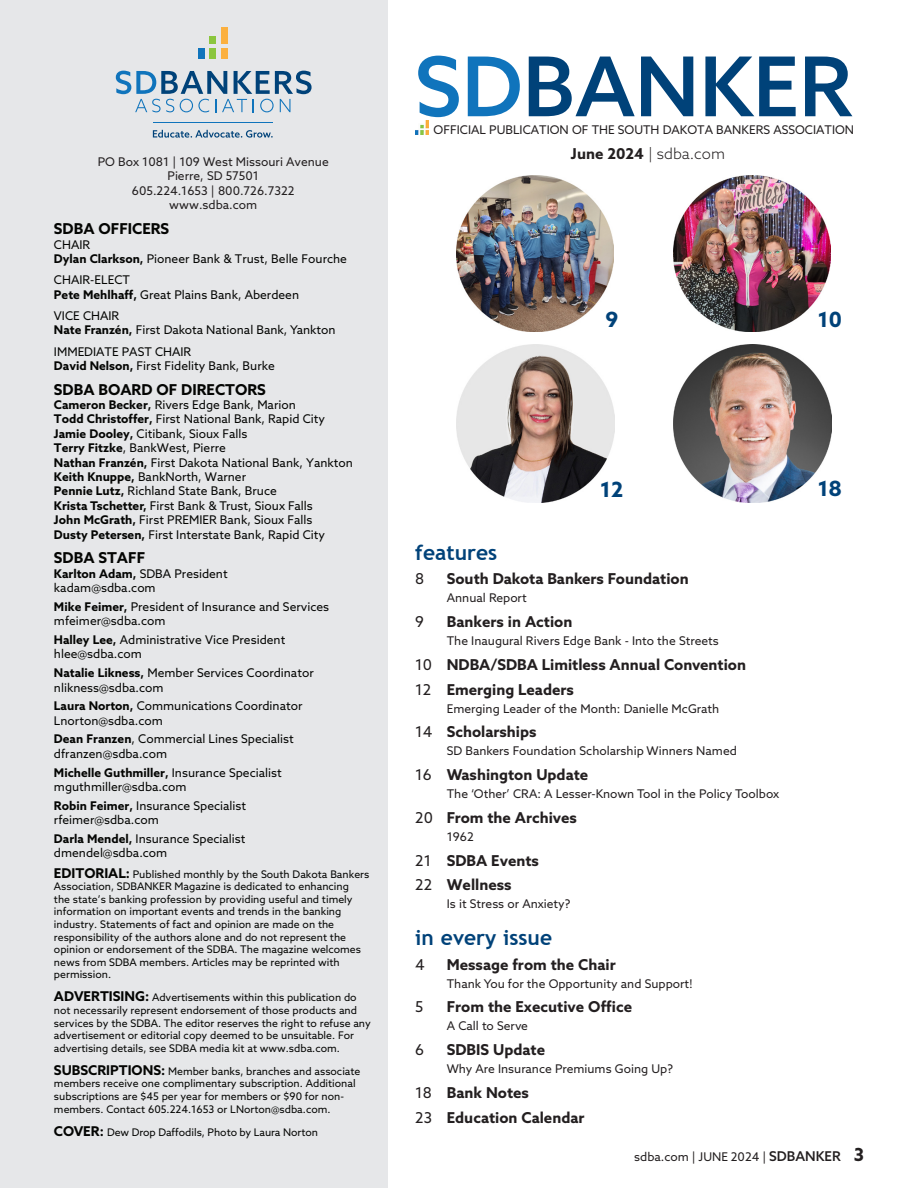
<style>
.page{position:relative;width:918px;height:1188px;background:#fff}
.page>*{position:absolute;margin:0;border:0;box-sizing:border-box;transform-origin:0 0}
.t1{font:500 82.5px "Azo Sans";color:#004279}
.t2{font:700 21px "Trebuchet MS";color:#004279}
.t3{font:700 21px "Azo Sans";color:#004279}
.t4{font:700 15px "Azo Sans";color:#231f20}
.t5{font:700 15px "Azo Sans";color:#040503}
.t6{font:300 15px "Azo Sans";color:#231f20}
.t7{font:15px "Azo Sans";color:#231f20}
.t8{font:12px/14.4px "Azo Sans";color:#040503}
.t9{font:12px "Azo Sans";color:#231f20}
.t10{font:10.5px/12.6px "Azo Sans";color:#040503}
.s1{font-weight:700}
.s2{font-weight:700;font-size:13.5px}
.s3{color:#1074bc}
.s4{font-weight:400}
.s5{font-weight:500;font-size:13.5px}
.s6{font-weight:700;font-size:18px}
</style>
<div class="page">
<img style="left:457px;top:175px;width:156px;height:157px">
<img style="left:457px;top:345px;width:158px;height:158px">
<img style="left:673px;top:175px;width:157px;height:157px">
<div style="left:0;top:0;width:388px;height:1188px;background:#e6e7e9"></div>
<img style="left:415px;top:121px;width:13px;height:14px">
<svg style="left:116px;top:71px;width:196px;height:41px"></svg>
<div style="left:221px;top:27px;width:7px;height:17px;background:#fbb03f"></div>
<div style="left:198px;top:48px;width:7px;height:11px;background:#1074bc"></div>
<div style="left:210px;top:48px;width:6px;height:11px;background:#8bc63e"></div>
<div style="left:221px;top:49px;width:7px;height:10px;background:#fbb03f"></div>
<div style="left:210px;top:37px;width:6px;height:7px;background:#8bc63e"></div>
<svg style="left:153px;top:130px;width:120px;height:8px"></svg>
<hr style="left:153px;top:122px;width:120px;height:1px;background:#1074bc">
<img style="left:673px;top:345px;width:158px;height:158px">
<p class="t9" style="left:98px;top:154px;width:233px">PO Box 1081 | 109 West Missouri Avenue</p>
<p class="t9" style="left:168px;top:168px;width:93px">Pierre, SD 57501</p>
<p class="t9" style="left:132px;top:182px;width:164px">605.224.1653 | 800.726.7322</p>
<p class="t9" style="left:169px;top:197px;width:89px">www.sdba.com</p>
<p class="t5" style="left:54px;top:219px;width:117px">SDBA OFFICERS</p>
<p class="t8" style="left:54px;top:237px;width:295px">CHAIR<br><span class="s1">Dylan Clarkson,</span> Pioneer Bank &amp; Trust, Belle Fourche</p>
<p class="t8" style="left:54px;top:273px;width:247px">CHAIR-ELECT<br><span class="s1">Pete Mehlhaff,</span> Great Plains Bank, Aberdeen</p>
<p class="t8" style="left:54px;top:308px;width:283px">VICE CHAIR<br><span class="s1">Nate Franzén,</span> First Dakota National Bank, Yankton</p>
<p class="t8" style="left:54px;top:344px;width:139px">IMMEDIATE PAST CHAIR</p>
<p class="t8" style="left:54px;top:358px;width:222px"><span class="s1">David Nelson,</span> First Fidelity Bank, Burke</p>
<p class="t5" style="left:54px;top:379px;width:213px">SDBA BOARD OF DIRECTORS</p>
<p class="t8" style="left:54px;top:397px;width:243px"><span class="s1">Cameron Becker,</span> Rivers Edge Bank, Marion</p>
<p class="t8" style="left:54px;top:412px;width:273px"><span class="s1">Todd Christoffer,</span> First National Bank, Rapid City</p>
<p class="t8" style="left:54px;top:426px;width:195px"><span class="s1">Jamie Dooley,</span> Citibank, Sioux Falls</p>
<p class="t8" style="left:54px;top:441px;width:173px"><span class="s1">Terry Fitzke</span>, BankWest, Pierre</p>
<p class="t8" style="left:54px;top:455px;width:300px"><span class="s1">Nathan Franzén,</span> First Dakota National Bank, Yankton</p>
<p class="t8" style="left:54px;top:469px;width:194px"><span class="s1">Keith Knuppe,</span> BankNorth, Warner</p>
<p class="t8" style="left:54px;top:484px;width:224px"><span class="s1">Pennie Lutz,</span> Richland State Bank, Bruce</p>
<p class="t8" style="left:54px;top:498px;width:260px"><span class="s1">Krista Tschetter,</span> First Bank &amp; Trust, Sioux Falls</p>
<p class="t8" style="left:54px;top:513px;width:260px"><span class="s1">John McGrath,</span> First PREMIER Bank, Sioux Falls</p>
<p class="t8" style="left:54px;top:527px;width:273px"><span class="s1">Dusty Petersen,</span> First Interstate Bank, Rapid City</p>
<p class="t5" style="left:54px;top:548px;width:93px">SDBA STAFF</p>
<p class="t8" style="left:54px;top:566px;width:175px"><span class="s1">Karlton Adam,</span> SDBA President kadam@sdba.com</p>
<p class="t8" style="left:54px;top:599px;width:277px"><span class="s1">Mike Feimer,</span> President of Insurance and Services mfeimer@sdba.com</p>
<p class="t8" style="left:54px;top:632px;width:233px"><span class="s1">Halley Lee,</span> Administrative Vice President hlee@sdba.com</p>
<p class="t8" style="left:54px;top:666px;width:261px"><span class="s1">Natalie Likness,</span> Member Services Coordinator nlikness@sdba.com</p>
<p class="t8" style="left:54px;top:699px;width:250px"><span class="s1">Laura Norton,</span> Communications Coordinator<br>Lnorton@sdba.com</p>
<p class="t8" style="left:54px;top:732px;width:241px"><span class="s1">Dean Franzen</span>, Commercial Lines Specialist dfranzen@sdba.com</p>
<p class="t8" style="left:54px;top:765px;width:229px"><span class="s1">Michelle Guthmiller,</span> Insurance Specialist mguthmiller@sdba.com</p>
<p class="t8" style="left:54px;top:798px;width:194px"><span class="s1">Robin Feimer,</span> Insurance Specialist rfeimer@sdba.com</p>
<p class="t8" style="left:54px;top:831px;width:193px"><span class="s1">Darla Mendel,</span> Insurance Specialist dmendel@sdba.com</p>
<p class="t10" style="left:54px;top:868px;width:317px"><span class="s2">EDITORIAL:</span> Published monthly by the South Dakota Bankers Association, SDBANKER Magazine is dedicated to enhancing<br>the state’s banking profession by providing useful and timely information on important events and trends in the banking industry. Statements of fact and opinion are made on the responsibility of the authors alone and do not represent the opinion or endorsement of the SDBA. The magazine welcomes news from SDBA members. Articles may be reprinted with permission.</p>
<p class="t10" style="left:54px;top:991px;width:318px"><span class="s2">ADVERTISING:</span> Advertisements within this publication do not necessarily represent endorsement of those products and services by the SDBA. The editor reserves the right to refuse any advertisement or editorial copy deemed to be unsuitable. For advertising details, see SDBA media kit at www.sdba.com.</p>
<p class="t10" style="left:54px;top:1065px;width:308px"><span class="s2">SUBSCRIPTIONS:</span> Member banks, branches and associate members receive one complimentary subscription. Additional subscriptions are $45 per year for members or $90 for non&shy;members. Contact 605.224.1653 or LNorton@sdba.com.</p>
<p class="t10" style="left:54px;top:1125px;width:266px"><span class="s2">COVER:</span> Dew Drop Daffodils, Photo by Laura Norton</p>
<p class="t1" style="left:415px;top:32px;width:439px"><span class="s3">SD</span>BANKER</p>
<p class="t9" style="left:434px;top:122px;width:422px">OFFICIAL PUBLICATION OF THE SOUTH DAKOTA BANKERS ASSOCIATION</p>
<p class="t6" style="left:571px;top:144px;width:156px"><span class="s1">June 2024</span> | sdba.com</p>
<p class="t3" style="left:605px;top:305px;width:14px">9</p>
<p class="t3" style="left:818px;top:305px;width:26px">10</p>
<p class="t3" style="left:600px;top:476px;width:25px">12</p>
<p class="t3" style="left:818px;top:475px;width:26px">18</p>
<p class="t2" style="left:415px;top:539px;width:83px">features</p>
<p class="t7" style="left:415px;top:569px;width:11px">8</p>
<p class="t4" style="left:447px;top:569px;width:244px">South Dakota Bankers Foundation</p>
<p class="t9" style="left:447px;top:590px;width:81px">Annual Report</p>
<p class="t7" style="left:415px;top:612px;width:10px">9</p>
<p class="t4" style="left:447px;top:612px;width:127px">Bankers in Action</p>
<p class="t9" style="left:447px;top:633px;width:273px">The Inaugural Rivers Edge Bank - Into the Streets</p>
<p class="t4" style="left:415px;top:655px;width:332px"><span class="s4">10</span> NDBA/SDBA Limitless Annual Convention</p>
<p class="t4" style="left:415px;top:679px;width:160px"><span class="s4">12</span> Emerging Leaders</p>
<p class="t9" style="left:447px;top:701px;width:274px">Emerging Leader of the Month: Danielle McGrath</p>
<p class="t4" style="left:415px;top:722px;width:123px"><span class="s4">14</span> Scholarships</p>
<p class="t9" style="left:447px;top:743px;width:292px">SD Bankers Foundation Scholarship Winners Named</p>
<p class="t4" style="left:415px;top:765px;width:174px"><span class="s4">16</span> Washington Update</p>
<p class="t9" style="left:447px;top:786px;width:334px">The ‘Other’ CRA: A Lesser-Known Tool in the Policy Toolbox</p>
<p class="t4" style="left:415px;top:808px;width:163px"><span class="s4">20</span> From the Archives</p>
<p class="t9" style="left:447px;top:829px;width:29px">1962</p>
<p class="t4" style="left:415px;top:850px;width:125px"><span class="s4">21</span> SDBA Events</p>
<p class="t4" style="left:415px;top:875px;width:98px"><span class="s4">22</span> Wellness</p>
<p class="t9" style="left:447px;top:896px;width:125px">Is it Stress or Anxiety?</p>
<p class="t2" style="left:415px;top:924px;width:138px">in every issue</p>
<p class="t7" style="left:415px;top:954px;width:11px">4</p>
<p class="t4" style="left:447px;top:954px;width:170px">Message from the Chair</p>
<p class="t9" style="left:447px;top:975px;width:248px">Thank You for the Opportunity and Support!</p>
<p class="t7" style="left:415px;top:997px;width:10px">5</p>
<p class="t4" style="left:447px;top:997px;width:187px">From the Executive Office</p>
<p class="t9" style="left:447px;top:1018px;width:83px">A Call to Serve</p>
<p class="t7" style="left:415px;top:1040px;width:10px">6</p>
<p class="t4" style="left:447px;top:1040px;width:100px">SDBIS Update</p>
<p class="t9" style="left:447px;top:1061px;width:228px">Why Are Insurance Premiums Going Up?</p>
<p class="t4" style="left:415px;top:1082px;width:115px"><span class="s4">18</span> Bank Notes</p>
<p class="t4" style="left:415px;top:1107px;width:171px"><span class="s4">23</span> Education Calendar</p>
<p class="t9" style="left:634px;top:1148px;width:231px">sdba.com | JUNE 2024 | <span class="s5">SDBANKER</span> <span class="s6">3</span></p>
</div>
